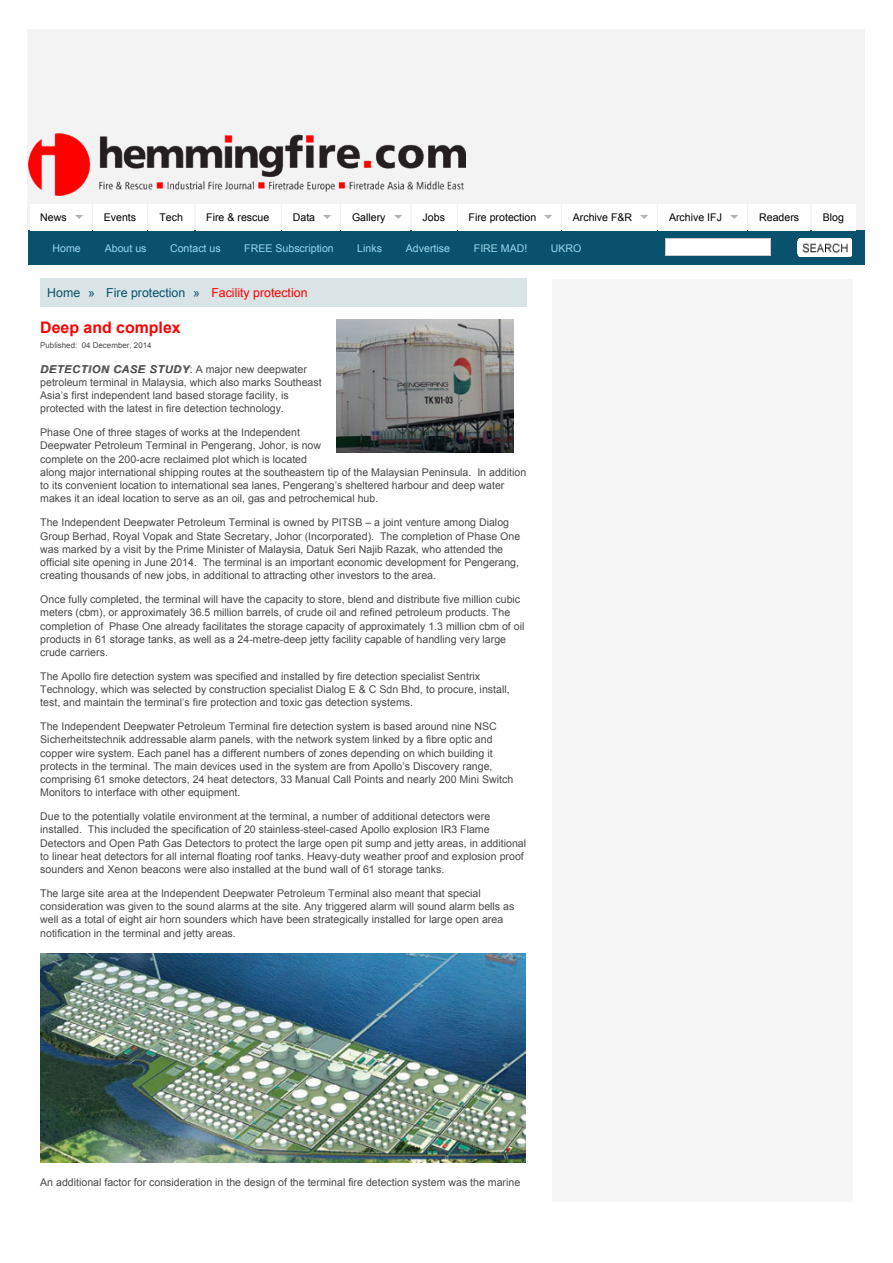
<style>
.page{position:relative;width:893px;height:1263px;background:#fff}
.page>*{position:absolute;margin:0;border:0;box-sizing:border-box;transform-origin:0 0}
.t1{font:700 15.9px "Arial";color:#f00}
.t2{font:12.3px "Arial";color:#08526d}
.t3{font:10.65px/13.2px "Arial";color:#484848}
.t4{font:10.65px "Arial";color:#000}
.t5{font:10.65px "Arial";color:#96d8f0}
.t6{font:7.95px "Arial";color:#484848}
.s1{color:#f00}
.s2{font-style:italic}
</style>
<div class="page">
<div style="left:27px;top:29px;width:837px;height:1173px;background:#f3f3f3"></div>
<div style="left:27px;top:231px;width:837px;height:971px;background:#fff"></div>
<div style="left:40px;top:278px;width:487px;height:29px;background:#d9e4e6"></div>
<img style="left:337px;top:320px;width:176px;height:132px">
<img style="left:40px;top:953px;width:486px;height:210px">
<div style="left:552px;top:279px;width:300px;height:923px;background:#f6f6f6"></div>
<img style="left:29px;top:134px;width:437px;height:61px">
<div style="left:28px;top:231px;width:836px;height:34px;background:#08526d"></div>
<div style="left:665px;top:239px;width:105px;height:17px;background:#fff"></div>
<hr style="left:665px;top:239px;width:105px;height:1px;background:#cecbc6">
<hr style="left:665px;top:255px;width:105px;height:1px;background:#cecbc6">
<svg style="left:665px;top:240px;width:1px;height:15px"></svg>
<img style="left:798px;top:239px;width:53px;height:17px">
<div style="left:30px;top:204px;width:61px;height:27px;background:#fff"></div>
<svg style="left:75px;top:215px;width:8px;height:4px"></svg>
<div style="left:93px;top:204px;width:54px;height:27px;background:#fff"></div>
<div style="left:149px;top:204px;width:45px;height:27px;background:#fff"></div>
<div style="left:196px;top:204px;width:84px;height:27px;background:#fff"></div>
<div style="left:282px;top:204px;width:57px;height:27px;background:#fff"></div>
<svg style="left:323px;top:215px;width:8px;height:4px"></svg>
<div style="left:341px;top:204px;width:69px;height:27px;background:#fff"></div>
<svg style="left:394px;top:215px;width:8px;height:4px"></svg>
<div style="left:412px;top:204px;width:44px;height:27px;background:#fff"></div>
<div style="left:458px;top:204px;width:102px;height:27px;background:#fff"></div>
<svg style="left:544px;top:215px;width:8px;height:4px"></svg>
<div style="left:562px;top:204px;width:94px;height:27px;background:#fff"></div>
<svg style="left:640px;top:215px;width:8px;height:4px"></svg>
<div style="left:658px;top:204px;width:88px;height:27px;background:#fff"></div>
<svg style="left:730px;top:215px;width:8px;height:4px"></svg>
<div style="left:748px;top:204px;width:62px;height:27px;background:#fff"></div>
<div style="left:812px;top:204px;width:43px;height:27px;background:#fff"></div>
<p class="t4" style="left:40px;top:210px;width:28px">News</p>
<p class="t4" style="left:104px;top:210px;width:34px">Events</p>
<p class="t4" style="left:159px;top:210px;width:25px">Tech</p>
<p class="t4" style="left:206px;top:210px;width:64px">Fire &amp; rescue</p>
<p class="t4" style="left:293px;top:210px;width:24px">Data</p>
<p class="t4" style="left:352px;top:210px;width:35px">Gallery</p>
<p class="t4" style="left:422px;top:210px;width:24px">Jobs</p>
<p class="t4" style="left:468px;top:210px;width:69px">Fire protection</p>
<p class="t4" style="left:572px;top:210px;width:61px">Archive F&amp;R</p>
<p class="t4" style="left:669px;top:210px;width:54px">Archive IFJ</p>
<p class="t4" style="left:759px;top:210px;width:42px">Readers</p>
<p class="t4" style="left:822px;top:210px;width:23px">Blog</p>
<p class="t5" style="left:53px;top:241px;width:30px">Home</p>
<p class="t5" style="left:105px;top:241px;width:43px">About us</p>
<p class="t5" style="left:170px;top:241px;width:52px">Contact us</p>
<p class="t5" style="left:244px;top:241px;width:91px">FREE Subscription</p>
<p class="t5" style="left:357px;top:241px;width:26px">Links</p>
<p class="t5" style="left:406px;top:241px;width:46px">Advertise</p>
<p class="t5" style="left:474px;top:241px;width:55px">FIRE MAD!</p>
<p class="t5" style="left:550px;top:241px;width:32px">UKRO</p>
<p class="t2" style="left:47px;top:284px;width:262px">Home » Fire protection » <span class="s1">Facility protection</span></p>
<p class="t1" style="left:40px;top:317px;width:142px">Deep and complex</p>
<p class="t6" style="left:40px;top:340px;width:113px">Published: 04 December, 2014</p>
<p class="t3" style="left:40px;top:362px;width:283px"><span class="s2">DETECTION CASE STUDY</span>: A major new deepwater petroleum terminal in Malaysia, which also marks Southeast Asia’s first independent land based storage facility, is protected with the latest in fire detection technology.</p>
<p class="t3" style="left:40px;top:426px;width:487px">Phase One of three stages of works at the Independent<br>Deepwater Petroleum Terminal in Pengerang, Johor, is now<br>complete on the 200-acre reclaimed plot which is located<br>along major international shipping routes at the southeastern tip of the Malaysian Peninsula. In addition to its convenient location to international sea lanes, Pengerang’s sheltered harbour and deep water makes it an ideal location to serve as an oil, gas and petrochemical hub.</p>
<p class="t3" style="left:40px;top:516px;width:481px">The Independent Deepwater Petroleum Terminal is owned by PITSB – a joint venture among Dialog Group Berhad, Royal Vopak and State Secretary, Johor (Incorporated). The completion of Phase One was marked by a visit by the Prime Minister of Malaysia, Datuk Seri Najib Razak, who attended the official site opening in June 2014. The terminal is an important economic development for Pengerang, creating thousands of new jobs, in additional to attracting other investors to the area.</p>
<p class="t3" style="left:40px;top:593px;width:485px">Once fully completed, the terminal will have the capacity to store, blend and distribute five million cubic meters (cbm), or approximately 36.5 million barrels, of crude oil and refined petroleum products. The completion of Phase One already facilitates the storage capacity of approximately 1.3 million cbm of oil products in 61 storage tanks, as well as a 24-metre-deep jetty facility capable of handling very large crude carriers.</p>
<p class="t3" style="left:40px;top:670px;width:471px">The Apollo fire detection system was specified and installed by fire detection specialist Sentrix<br>Technology, which was selected by construction specialist Dialog E &amp; C Sdn Bhd, to procure, install, test, and maintain the terminal’s fire protection and toxic gas detection systems.</p>
<p class="t3" style="left:40px;top:720px;width:474px">The Independent Deepwater Petroleum Terminal fire detection system is based around nine NSC Sicherheitstechnik addressable alarm panels, with the network system linked by a fibre optic and copper wire system. Each panel has a different numbers of zones depending on which building it protects in the terminal. The main devices used in the system are from Apollo’s Discovery range, comprising 61 smoke detectors, 24 heat detectors, 33 Manual Call Points and nearly 200 Mini Switch Monitors to interface with other equipment.</p>
<p class="t3" style="left:40px;top:810px;width:487px">Due to the potentially volatile environment at the terminal, a number of additional detectors were installed. This included the specification of 20 stainless-steel-cased Apollo explosion IR3 Flame Detectors and Open Path Gas Detectors to protect the large open pit sump and jetty areas, in additional to linear heat detectors for all internal floating roof tanks. Heavy-duty weather proof and explosion proof sounders and Xenon beacons were also installed at the bund wall of 61 storage tanks.</p>
<p class="t3" style="left:40px;top:887px;width:475px">The large site area at the Independent Deepwater Petroleum Terminal also meant that special consideration was given to the sound alarms at the site. Any triggered alarm will sound alarm bells as well as a total of eight air horn sounders which have been strategically installed for large open area notification in the terminal and jetty areas.</p>
<p class="t3" style="left:40px;top:1175px;width:481px">An additional factor for consideration in the design of the terminal fire detection system was the marine</p>
</div>
